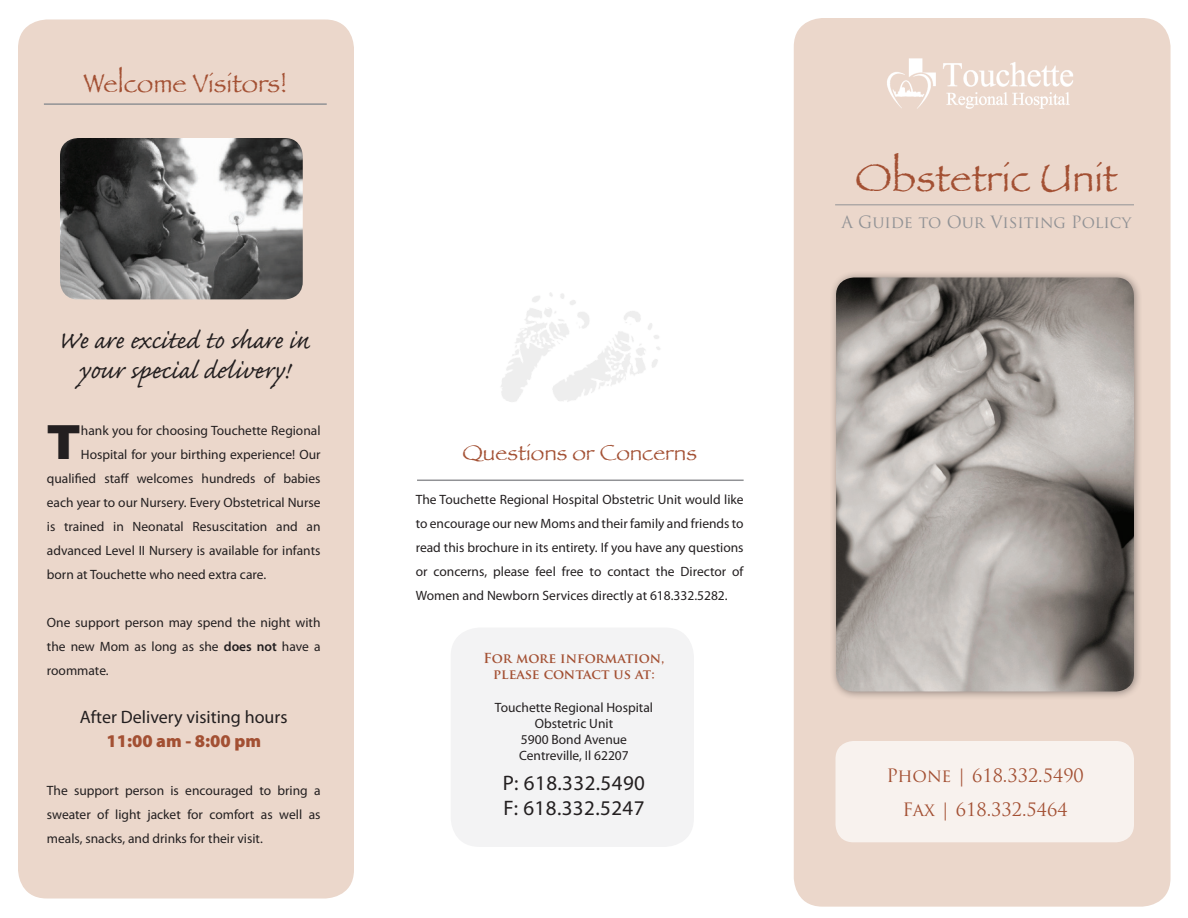
<style>
.page{position:relative;width:1188px;height:918px;background:#fff}
.page>*{position:absolute;margin:0;border:0;box-sizing:border-box;transform-origin:0 0}
.t1{font:900 47.1px "Arial";color:#231f20}
.t2{font:40.5px "Papyrus";color:#a35033}
.t3{font:31.5px/30px "Caflisch Script Pro";color:#231f20;text-align:center}
.t4{font:27px "Papyrus";color:#a35033}
.t5{font:22.5px "Papyrus";color:#a35033}
.t6{font:21px/25.2px "Myriad Pro";letter-spacing:.02em;color:#231f20}
.t7{font:18px/34.5px "Trajan Pro";color:#a35033;text-align:center}
.t8{font:18px "Myriad Pro";color:#231f20}
.t9{font:900 18px "Myriad Pro";color:#a35033}
.t10{font:16.5px "Trajan Pro";color:#919295}
.t11{font:13.5px/24px "Myriad Pro";color:#231f20;text-align:justify}
.t12{font:700 13.5px/16.2px "Trajan Pro";color:#a35033;text-align:center}
.s1{font-weight:600}
</style>
<div class="page">
<div style="left:794px;top:18px;width:377px;height:889px;background:#ebd7cb;border-radius:29px"></div>
<div style="left:451px;top:628px;width:243px;height:219px;background:#f3f3f4;border-radius:29px"></div>
<div style="left:18px;top:20px;width:336px;height:878px;background:#ebd7cb;border-radius:29px"></div>
<hr style="left:417px;top:480px;width:327px;height:1px;background:#919295">
<hr style="left:44px;top:103px;width:283px;height:2px;background:#919295">
<img style="left:60px;top:138px;width:243px;height:161px">
<hr style="left:835px;top:204px;width:299px;height:2px;background:#919295">
<img style="left:887px;top:58px;width:186px;height:51px">
<div style="left:836px;top:741px;width:298px;height:101px;background:#f8f2ee;border-radius:18px"></div>
<div style="left:829px;top:270px;width:314px;height:431px;background:#231f20;opacity:.47"></div>
<img style="left:836px;top:278px;width:298px;height:414px">
<h3 class="t4" style="left:83px;top:66px;width:205px">Welcome Visitors!</h3>
<h3 class="t3" style="left:58px;top:329px;width:253px">We are excited to share in your special delivery!</h3>
<h1 class="t1" style="left:47px;top:416px;width:35px">T</h1>
<p class="t11" style="left:81px;top:418px;width:241px">hank you for choosing Touchette Regional</p>
<p class="t11" style="left:81px;top:442px;width:241px">Hospital for your birthing experience! Our</p>
<p class="t11" style="left:47px;top:466px;width:275px">qualified staff welcomes hundreds of babies</p>
<p class="t11" style="left:47px;top:490px;width:275px">each year to our Nursery. Every Obstetrical Nurse</p>
<p class="t11" style="left:47px;top:514px;width:275px">is trained in Neonatal Resuscitation and an</p>
<p class="t11" style="left:47px;top:538px;width:275px">advanced Level II Nursery is available for infants</p>
<p class="t11" style="left:47px;top:562px;width:221px">born at Touchette who need extra care.</p>
<p class="t11" style="left:47px;top:610px;width:275px">One support person may spend the night with the new Mom as long as she <span class="s1">does not</span> have a roommate.</p>
<h3 class="t8" style="left:80px;top:706px;width:209px">After Delivery visiting hours</h3>
<h3 class="t9" style="left:106px;top:729px;width:156px">11:00 am - 8:00 pm</h3>
<p class="t11" style="left:47px;top:778px;width:275px">The support person is encouraged to bring a sweater of light jacket for comfort as well as meals, snacks, and drinks for their visit.</p>
<h3 class="t5" style="left:462px;top:439px;width:236px">Questions or Concerns</h3>
<p class="t11" style="left:416px;top:487px;width:329px">The Touchette Regional Hospital Obstetric Unit would like to encourage our new Moms and their family and friends to read this brochure in its entirety. If you have any questions or concerns, please feel free to contact the Director of Women and Newborn Services directly at 618.332.5282.</p>
<p class="t12" style="left:484px;top:650px;width:182px">For more information, please contact us at:</p>
<p class="t11" style="left:495px;top:699px;width:160px;line-height:16.2px;text-align:center">Touchette Regional Hospital<br>Obstetric Unit<br>5900 Bond Avenue<br>Centreville, Il 62207</p>
<h3 class="t6" style="left:503px;top:770px;width:144px">P: 618.332.5490<br>F: 618.332.5247</h3>
<h2 class="t2" style="left:855px;top:153px;width:264px">Obstetric Unit</h2>
<p class="t10" style="left:841px;top:211px;width:291px">A Guide to Our Visiting Policy</p>
<h3 class="t7" style="left:886px;top:758px;width:199px">Phone | 618.332.5490<br>Fax | 618.332.5464</h3>
</div>
